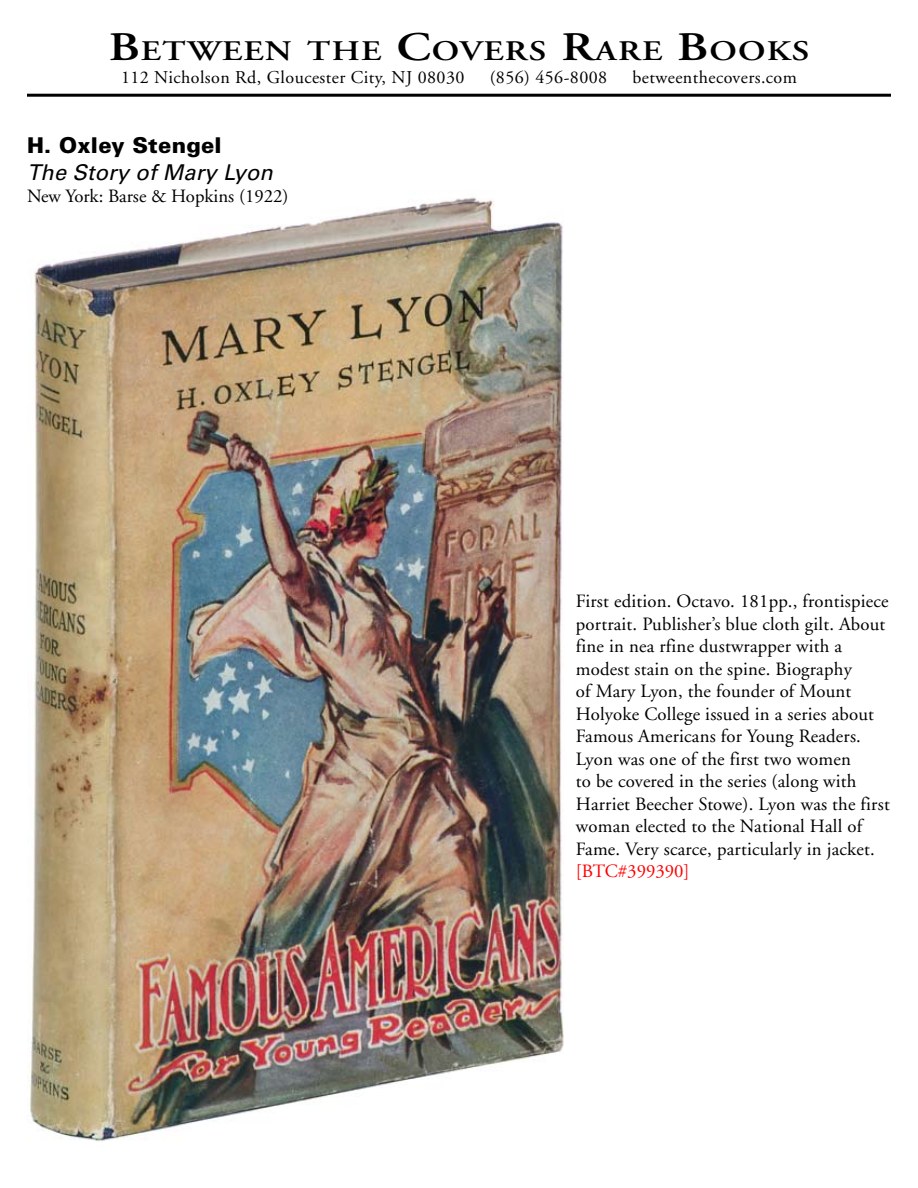
<style>
.page{position:relative;width:918px;height:1188px;background:#fff}
.page>*{position:absolute;margin:0;border:0;box-sizing:border-box;transform-origin:0 0}
.t1{font:600 28.35px "Adobe Garamond";letter-spacing:.035em;color:#000;scale:1.22 1}
.t2{font:italic 21.75px "Univers";letter-spacing:.01em;color:#000}
.t3{font:900 21.75px "Univers";letter-spacing:.01em;color:#000}
.t4{font:18.75px/22.5px "Adobe Garamond";letter-spacing:.01em;color:#000}
.t5{font:18.75px "Adobe Garamond";color:#f00}
.t6{font:18px "Adobe Garamond";letter-spacing:.025em;color:#000}
.s1{font-size:40.5px}
</style>
<div class="page">
<hr style="left:27px;top:94px;width:864px;height:3px;background:#000">
<img style="left:29px;top:197px;width:535px;height:944px">
<h1 class="t1" style="left:109px;top:35px;width:576px"><span class="s1">B</span>ETWEEN THE <span class="s1">C</span>OVERS <span class="s1">R</span>ARE <span class="s1">B</span>OOKS</h1>
<p class="t6" style="left:121px;top:67px;width:345px">112 Nicholson Rd, Gloucester City, NJ 08030</p>
<p class="t6" style="left:490px;top:67px;width:119px">(856) 456-8008</p>
<p class="t6" style="left:633px;top:67px;width:166px">betweenthecovers.com</p>
<p class="t3" style="left:27px;top:132px;width:196px">H. Oxley Stengel</p>
<p class="t2" style="left:27px;top:159px;width:247px">The Story of Mary Lyon</p>
<p class="t4" style="left:27px;top:185px;width:263px">New York: Barse &amp; Hopkins (1922)</p>
<p class="t4" style="left:576px;top:591px;width:315px">First edition. Octavo. 181pp., frontispiece portrait. Publisher’s blue cloth gilt. About fine in nea rfine dustwrapper with a modest stain on the spine. Biography<br>of Mary Lyon, the founder of Mount Holyoke College issued in a series about Famous Americans for Young Readers.<br>Lyon was one of the first two women<br>to be covered in the series (along with Harriet Beecher Stowe). Lyon was the first woman elected to the National Hall of Fame. Very scarce, particularly in jacket.</p>
<p class="t5" style="left:576px;top:861px;width:115px">[BTC#399390]</p>
</div>
